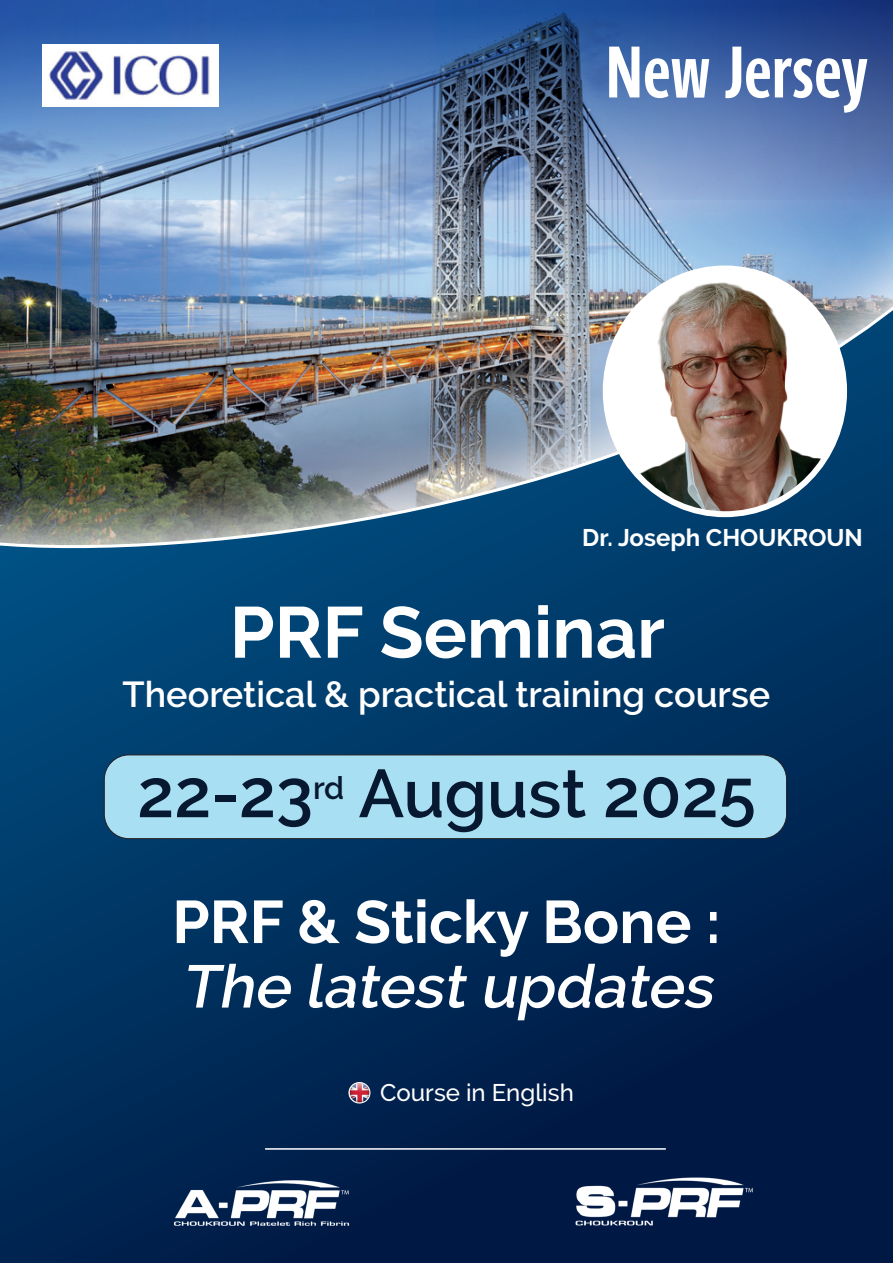
<style>
.page{position:relative;width:893px;height:1263px;background:#fff}
.page>*{position:absolute;margin:0;border:0;box-sizing:border-box;transform-origin:0 0}
.t1{font:700 72px "Raleway";color:#fff}
.t2{font:700 72px "Parisine Std Comp Gris";color:#fff}
.t3{font:600 67.5px "Raleway";color:#061931}
.t4{font:italic 600 60px "Raleway";color:#fff}
.t5{font:700 60px "Raleway";color:#fff}
.t6{font:600 36px "Raleway";color:#fff}
.t7{font:700 24px "Raleway";color:#fff}
.t8{font:500 24px "Raleway";color:#fff}
</style>
<div class="page">
<img style="left:0;top:200px;width:893px;height:1063px">
<img style="left:606px;top:282px;width:238px;height:232px">
<div style="left:603px;top:265px;width:244px;height:252px;border:6px solid #fff;border-radius:50%"></div>
<div style="left:104px;top:755px;width:683px;height:84px;background:#a9dff2;border-radius:25px"></div>
<div style="left:104px;top:755px;width:683px;height:84px;border:1px solid #231f20;border-radius:25px"></div>
<hr style="left:265px;top:1148px;width:401px;height:2px;background:#fff">
<img style="left:569px;top:1169px;width:191px;height:70px">
<img style="left:167px;top:1169px;width:191px;height:70px">
<img style="left:349px;top:1082px;width:21px;height:21px;border-radius:10px">
<div style="left:349px;top:1082px;width:21px;height:21px;border:1px solid #fff;border-radius:50%"></div>
<svg style="left:0;top:0;width:893px;height:200px;background:#5175ab"></svg>
<img style="left:43px;top:45px;width:175px;height:61px">
<h1 class="t2" style="left:605px;top:30px;width:264px">New Jersey</h1>
<p class="t7" style="left:582px;top:524px;width:282px">Dr. Joseph CHOUKROUN</p>
<h1 class="t1" style="left:230px;top:591px;width:437px">PRF Seminar</h1>
<p class="t6" style="left:123px;top:674px;width:649px">Theoretical &amp; practical training course</p>
<h2 class="t3" style="left:137px;top:755px;width:620px">22-23<sup>rd</sup> August 2025</h2>
<h3 class="t5" style="left:172px;top:888px;width:550px">PRF &amp; Sticky Bone :</h3>
<h3 class="t4" style="left:181px;top:952px;width:545px">The latestupdates</h3>
<p class="t8" style="left:380px;top:1078px;width:195px">Course in English</p>
</div>
